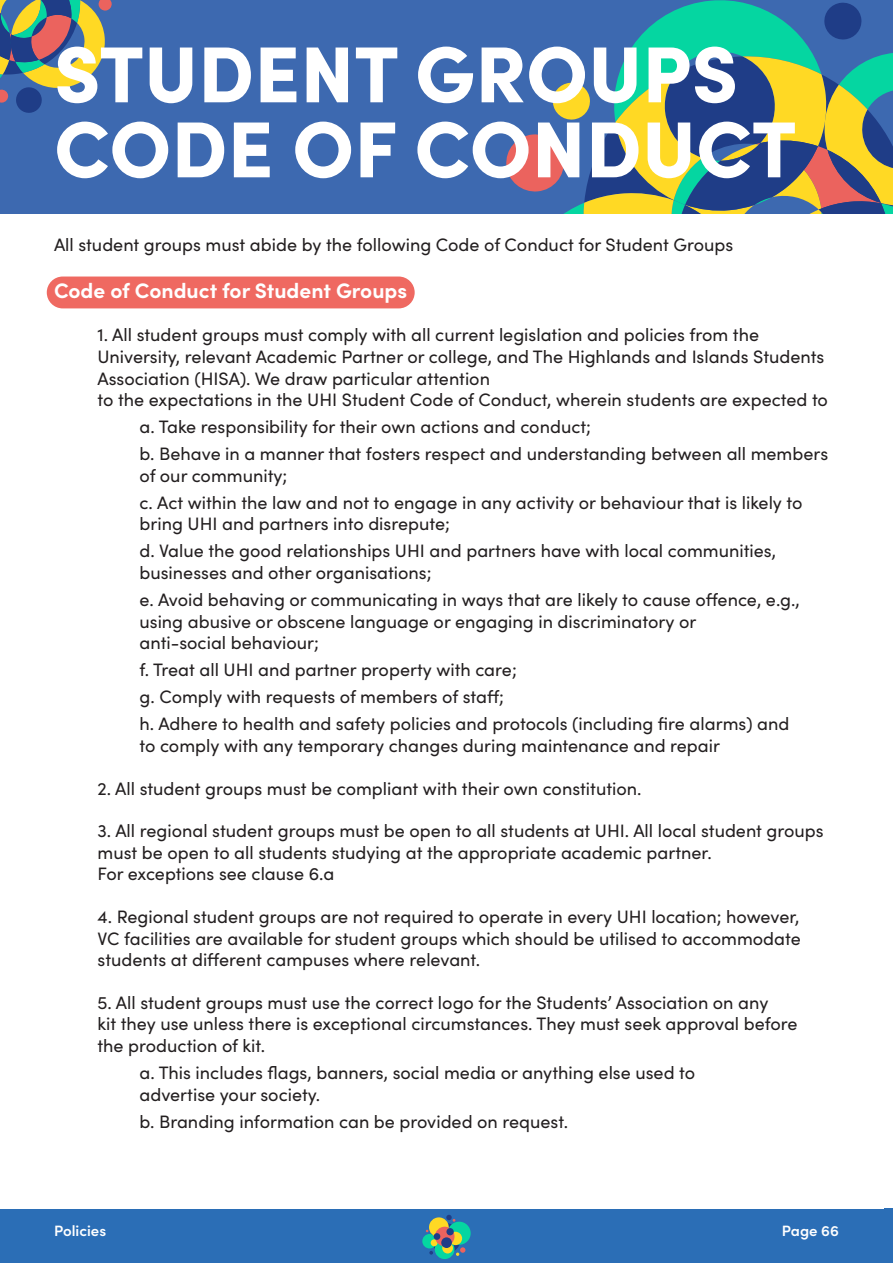
<style>
.page{position:relative;width:893px;height:1263px;background:#fff}
.page>*{position:absolute;margin:0;border:0;box-sizing:border-box;transform-origin:0 0}
.t1{font:900 79.5px/75px "Sofia Pro";color:#fff}
.t2{font:700 21px "Sofia Pro";color:#fff}
.t3{font:18px/21.6px "Sofia Pro";color:#231f20}
.t4{font:600 15px "Sofia Pro";color:#fff}
</style>
<div class="page">
<div style="left:0;top:0;width:893px;height:213px;background:#3d69b0"></div>
<svg style="left:506px;top:0;width:387px;height:213px"></svg>
<svg style="left:0;top:0;width:112px;height:113px"></svg>
<div style="left:0;top:1209px;width:893px;height:54px;background:#2b6eb6"></div>
<svg style="left:431px;top:1223px;width:30px;height:30px"></svg>
<svg style="left:422px;top:1234px;width:15px;height:14px"></svg>
<div style="left:435px;top:1239px;width:19px;height:20px;background:#05d6a1;border-radius:50%"></div>
<div style="left:448px;top:1222px;width:23px;height:23px;background:#05d6a1;border-radius:50%"></div>
<div style="left:429px;top:1217px;width:20px;height:20px;background:#ffd924;border-radius:50%"></div>
<div style="left:442px;top:1243px;width:11px;height:10px;background:#ffd924;border-radius:50%"></div>
<div style="left:449px;top:1232px;width:13px;height:13px;background:#ffd924;border-radius:50%"></div>
<div style="left:431px;top:1239px;width:7px;height:7px;background:#ffd924;border-radius:50%"></div>
<div style="left:435px;top:1227px;width:19px;height:19px;background:#eb635e;border-radius:50%"></div>
<div style="left:441px;top:1237px;width:11px;height:11px;background:#1f3d87;border-radius:50%"></div>
<div style="left:434px;top:1233px;width:6px;height:7px;background:#1f3d87;border-radius:50%"></div>
<div style="left:446px;top:1228px;width:8px;height:7px;background:#1f3d87;border-radius:50%"></div>
<svg style="left:446px;top:1215px;width:9px;height:7px"></svg>
<svg style="left:456px;top:1247px;width:9px;height:9px"></svg>
<div style="left:47px;top:276px;width:368px;height:32px;background:#ef6961;border-radius:16px"></div>
<h1 class="t1" style="left:54px;top:30px;width:744px">STUDENT GROUPS<br>CODE OF CONDUCT</h1>
<p class="t3" style="left:54px;top:233px;width:681px">All student groups must abide by the following Code of Conduct for Student Groups</p>
<p class="t2" style="left:54px;top:275px;width:355px">Code of Conduct for Student Groups</p>
<p class="t3" style="left:98px;top:323px;width:732px">1. All student groups must comply with all current legislation and policies from the University, relevant Academic Partner or college, and The Highlands and Islands Students Association (HISA). We draw particular attention<br>to the expectations in the UHI Student Code of Conduct, wherein students are expected to</p>
<p class="t3" style="left:140px;top:412px;width:690px;line-height:27px">a. Take responsibility for their own actions and conduct;<br>b. Behave in a manner that fosters respect and understanding between all members</p>
<p class="t3" style="left:140px;top:461px;width:665px;line-height:27px">of our community;<br>c. Act within the law and not to engage in any activity or behaviour that is likely to</p>
<p class="t3" style="left:140px;top:510px;width:638px;line-height:27px">bring UHI and partners into disrepute;<br>d. Value the good relationships UHI and partners have with local communities,</p>
<p class="t3" style="left:140px;top:558px;width:662px;line-height:27px">businesses and other organisations;<br>e. Avoid behaving or communicating in ways that are likely to cause offence, e.g.,</p>
<p class="t3" style="left:140px;top:610px;width:558px">using abusive or obscene language or engaging in discriminatory or anti-social behaviour;</p>
<p class="t3" style="left:140px;top:655px;width:651px;line-height:27px">f. Treat all UHI and partner property with care;<br>g. Comply with requests of members of staff;<br>h. Adhere to health and safety policies and protocols (including fire alarms) and</p>
<p class="t3" style="left:140px;top:734px;width:582px">to comply with any temporary changes during maintenance and repair</p>
<p class="t3" style="left:98px;top:776px;width:546px">2. All student groups must be compliant with their own constitution.</p>
<p class="t3" style="left:98px;top:819px;width:728px">3. All regional student groups must be open to all students at UHI. All local student groups must be open to all students studying at the appropriate academic partner.<br>For exceptions see clause 6.a</p>
<p class="t3" style="left:98px;top:905px;width:705px;text-align:justify">4. Regional student groups are not required to operate in every UHI location; however, VC facilities are available for student groups which should be utilised to accommodate students at different campuses where relevant.</p>
<p class="t3" style="left:98px;top:991px;width:702px">5. All student groups must use the correct logo for the Students’ Association on any<br>kit they use unless there is exceptional circumstances. They must seek approval before the production of kit.</p>
<p class="t3" style="left:140px;top:1061px;width:557px">a. This includes flags, banners, social media or anything else used to advertise your society.</p>
<p class="t3" style="left:140px;top:1109px;width:430px">b. Branding information can be provided on request.</p>
<p class="t4" style="left:54px;top:1220px;width:53px">Policies</p>
<p class="t4" style="left:782px;top:1220px;width:59px">Page 66</p>
</div>
